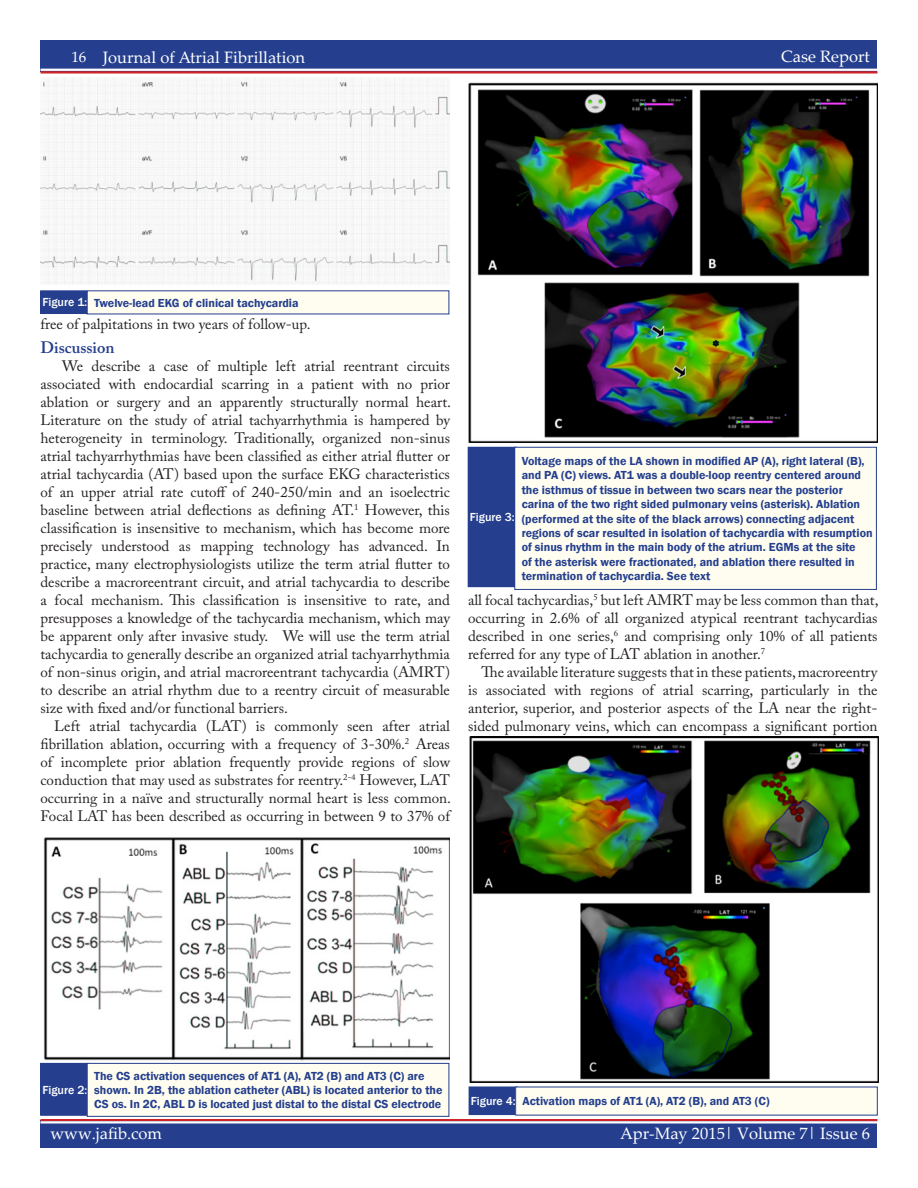
<style>
.page{position:relative;width:918px;height:1188px;background:#fff}
.page>*{position:absolute;margin:0;border:0;box-sizing:border-box;transform-origin:0 0}
.white_header_for_blu{font:16.5px "Palatino Linotype";color:#fff}
._10_Body_Text{font:600 16.5px "Adobe Caslon Pro";color:#253f8e}
._10_Body_Text-2{font:15px/18px "Adobe Caslon Pro";color:#231f20;text-align:justify}
.t1{font:600 12px/14.4px "Franklin Gothic";color:#253f8e}
.t2{font:500 12px "Franklin Gothic";color:#fff}
.s1{font-weight:500;color:#fff}
</style>
<div class="page">
<div style="left:40px;top:1120px;width:838px;height:28px;background:#253f8e"></div>
<hr style="left:40px;top:1119px;width:838px;height:2px;background:#d1232a">
<hr style="left:40px;top:1121px;width:838px;height:3px;background:#fff">
<div style="left:40px;top:40px;width:838px;height:32px;background:#253f8e"></div>
<hr style="left:40px;top:71px;width:838px;height:3px;background:#d1232a">
<hr style="left:40px;top:69px;width:838px;height:2px;background:#fff">
<img style="left:41px;top:78px;width:409px;height:207px">
<div style="left:41px;top:291px;width:48px;height:23px;background:#253f8e"></div>
<div style="left:40px;top:291px;width:49px;height:23px;border:1px solid #253f8e"></div>
<div style="left:87px;top:291px;width:362px;height:23px;background:#fefdf0"></div>
<img style="left:468px;top:82px;width:410px;height:361px">
<div style="left:468px;top:447px;width:49px;height:140px;background:#253f8e"></div>
<div style="left:515px;top:447px;width:361px;height:142px;background:#fefdf0"></div>
<div style="left:515px;top:447px;width:362px;height:143px;border:1px solid #253f8e"></div>
<img style="left:43px;top:837px;width:407px;height:224px">
<div style="left:41px;top:1063px;width:48px;height:52px;background:#253f8e"></div>
<div style="left:40px;top:1063px;width:49px;height:53px;border:1px solid #253f8e"></div>
<div style="left:87px;top:1063px;width:362px;height:53px;background:#fefdf0"></div>
<div style="left:87px;top:1063px;width:362px;height:54px;border:1px solid #253f8e"></div>
<img style="left:469px;top:736px;width:409px;height:346px">
<div style="left:469px;top:1087px;width:48px;height:28px;background:#253f8e"></div>
<div style="left:516px;top:1087px;width:361px;height:28px;background:#fefdf0"></div>
<p class="white_header_for_blu" style="left:781px;top:45px;width:90px">Case Report</p>
<p class="white_header_for_blu" style="left:71px;top:48px;width:235px"><sup>16</sup> Journal of Atrial Fibrillation</p>
<p class="white_header_for_blu" style="left:746px;top:47px;width:125px">Featured Review</p>
<p class="t1" style="left:42px;top:296px;width:258px"><span class="s1">Figure 1:</span> Twelve-lead EKG of clinical tachycardia</p>
<p class="_10_Body_Text-2" style="left:40px;top:314px;width:272px">free of palpitations in two years of follow-up.</p>
<p class="_10_Body_Text" style="left:40px;top:338px;width:76px">Discussion</p>
<p class="_10_Body_Text-2" style="left:40px;top:357px;width:412px;text-indent:22px">We describe a case of multiple left atrial reentrant circuits associated with endocardial scarring in a patient with no prior ablation or surgery and an apparently structurally normal heart.<br>Literature on the study of atrial tachyarrhythmia is hampered by heterogeneity in terminology. Traditionally, organized non-sinus atrial tachyarrhythmias have been classified as either atrial flutter or atrial tachycardia (AT) based upon the surface EKG characteristics of an upper atrial rate cutoff of 240-250/min and an isoelectric baseline between atrial deflections as defining AT.<sup>1</sup> However, this classification is insensitive to mechanism, which has become more precisely understood as mapping technology has advanced. In practice, many electrophysiologists utilize the term atrial flutter to describe a macroreentrant circuit, and atrial tachycardia to describe a focal mechanism. This classification is insensitive to rate, and presupposes a knowledge of the tachycardia mechanism, which may be apparent only after invasive study. We will use the term atrial tachycardia to generally describe an organized atrial tachyarrhythmia of non-sinus origin, and atrial macroreentrant tachycardia (AMRT) to describe an atrial rhythm due to a reentry circuit of measurable size with fixed and/or functional barriers.</p>
<p class="_10_Body_Text-2" style="left:40px;top:717px;width:412px;text-indent:14px">Left atrial tachycardia (LAT) is commonly seen after atrial fibrillation ablation, occurring with a frequency of 3-30%.<sup>2</sup> Areas of incomplete prior ablation frequently provide regions of slow conduction that may used as substrates for reentry.<sup>2-4</sup> However, LAT occurring in a naïve and structurally normal heart is less common.<br>Focal LAT has been described as occurring in between 9 to 37% of</p>
<p class="t1" style="left:522px;top:454px;width:353px">Voltage maps of the LA shown in modified AP (A), right lateral (B), and PA (C) views. AT1 was a double-loop reentry centered around the isthmus of tissue in between two scars near the posterior carina of the two right sided pulmonary veins (asterisk). Ablation (performed at the site of the black arrows) connecting adjacent regions of scar resulted in isolation of tachycardia with resumption of sinus rhythm in the main body of the atrium. EGMs at the site<br>of the asterisk were fractionated, and ablation there resulted in termination of tachycardia. See text</p>
<p class="t2" style="left:470px;top:510px;width:46px">Figure 3:</p>
<p class="_10_Body_Text-2" style="left:468px;top:591px;width:412px">all focal tachycardias,<sup>5</sup> but left AMRT may be less common than that, occurring in 2.6% of all organized atypical reentrant tachycardias described in one series,<sup>6</sup> and comprising only 10% of all patients referred for any type of LAT ablation in another.<sup>7</sup></p>
<p class="_10_Body_Text-2" style="left:468px;top:663px;width:411px;text-indent:14px">The available literature suggests that in these patients, macroreentry is associated with regions of atrial scarring, particularly in the anterior, superior, and posterior aspects of the LA near the right&shy;sided pulmonary veins, which can encompass a significant portion</p>
<p class="t1" style="left:94px;top:1069px;width:350px">The CS activation sequences of AT1 (A), AT2 (B) and AT3 (C) are shown. In 2B, the ablation catheter (ABL) is located anterior to the<br>CS os. In 2C, ABL D is located just distal to the distal CS electrode</p>
<p class="t2" style="left:42px;top:1082px;width:46px">Figure 2:</p>
<p class="t1" style="left:471px;top:1094px;width:300px"><span class="s1">Figure 4:</span> Activation maps of AT1 (A), AT2 (B), and AT3 (C)</p>
<p class="white_header_for_blu" style="left:51px;top:1122px;width:113px">www.jafib.com</p>
<p class="white_header_for_blu" style="left:620px;top:1122px;width:251px">Apr-May 2015| Volume 7| Issue 6</p>
</div>
